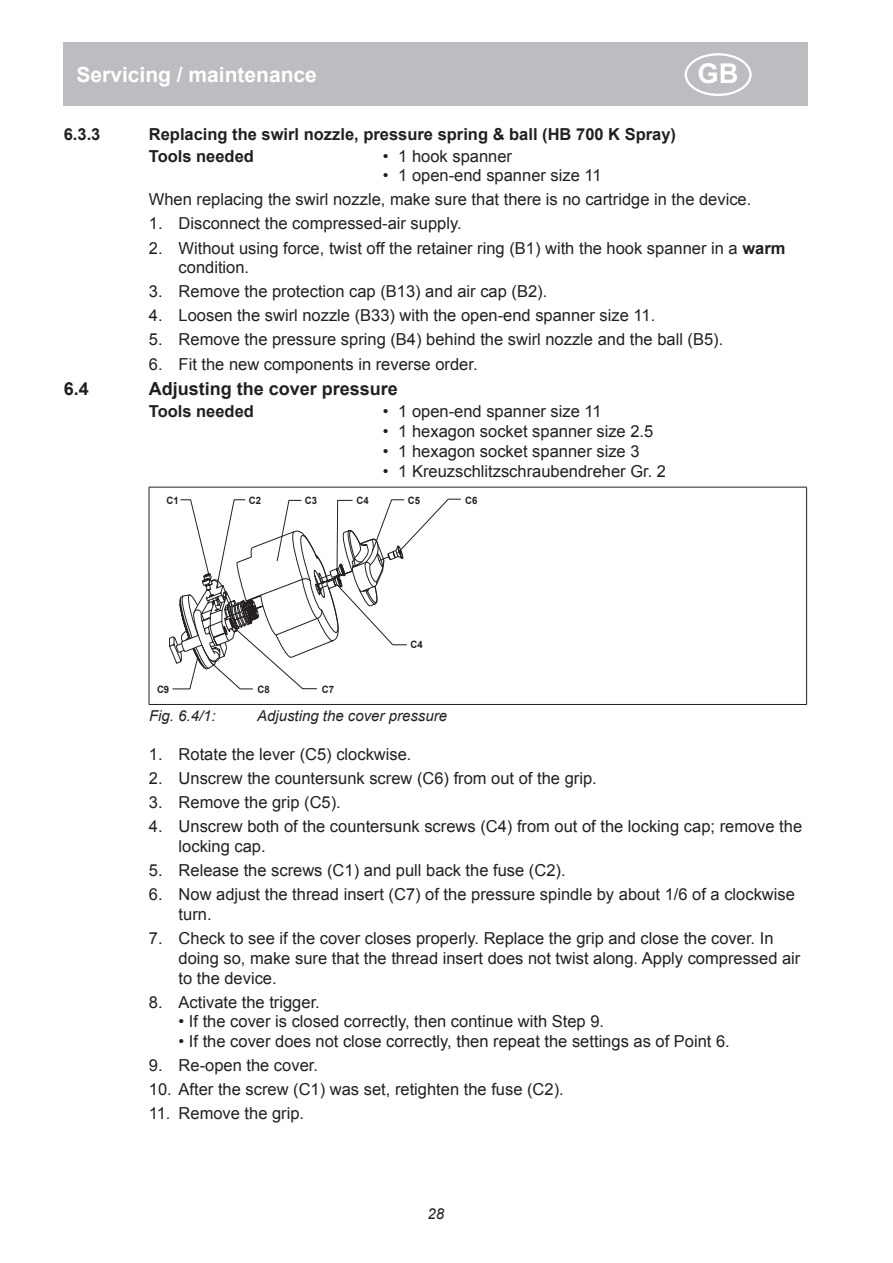
<style>
.page{position:relative;width:893px;height:1263px;background:#fff}
.page>*{position:absolute;margin:0;border:0;box-sizing:border-box;transform-origin:0 0}
.t1{font:700 27.3px "Arial";color:#fff}
.t2{font:700 21px "Arial";color:#fff}
.t3{font:700 18px "Arial";color:#231f20}
.t4{font:16.5px/19.8px "Arial";color:#231f20}
.t5{font:700 16.5px/21.9px "Arial";color:#231f20}
.t6{font:italic 15px "Arial";color:#231f20}
.t7{font:700 10.05px "Arial";color:#231f20;scale:.95 1}
.s1{font-weight:700}
</style>
<div class="page">
<div style="left:64px;top:43px;width:744px;height:63px;background:#bcbdc0"></div>
<hr style="left:149px;top:487px;width:658px;height:1px;background:#231f20">
<hr style="left:149px;top:487px;width:1px;height:217px;background:#231f20">
<hr style="left:806px;top:487px;width:1px;height:217px;background:#231f20">
<hr style="left:149px;top:704px;width:658px;height:1px;background:#231f20">
<svg style="left:169px;top:499px;width:238px;height:190px"></svg>
<div style="left:685px;top:53px;width:67px;height:43px;border:2px solid #fff;border-radius:50%"></div>
<p class="t2" style="left:77px;top:61px;width:242px">Servicing / maintenance</p>
<h1 class="t1" style="left:698px;top:59px;width:43px">GB</h1>
<p class="t5" style="left:64px;top:123px;width:38px">6.3.3</p>
<p class="t5" style="left:149px;top:123px;width:529px">Replacing the swirl nozzle, pressure spring &amp; ball (HB 700 K Spray)<br>Tools needed</p>
<p class="t4" style="left:383px;top:146px;width:131px">• 1 hook spanner</p>
<p class="t4" style="left:149px;top:164px;width:604px;line-height:24px;text-indent:234px">• 1 open-end spanner size 11<br>When replacing the swirl nozzle, make sure that there is no cartridge in the device.</p>
<p class="t4" style="left:149px;top:214px;width:314px">1. Disconnect the compressed-air supply.</p>
<p class="t4" style="left:179px;top:238px;width:608px;text-indent:-30px">2. Without using force, twist off the retainer ring (B1) with the hook spanner in a <span class="s1">warm </span>condition.</p>
<p class="t4" style="left:149px;top:282px;width:400px">3. Remove the protection cap (B13) and air cap (B2).</p>
<p class="t4" style="left:149px;top:306px;width:508px">4. Loosen the swirl nozzle (B33) with the open-end spanner size 11.</p>
<p class="t4" style="left:149px;top:330px;width:576px">5. Remove the pressure spring (B4) behind the swirl nozzle and the ball (B5).</p>
<p class="t4" style="left:149px;top:354px;width:330px">6. Fit the new components in reverse order.</p>
<p class="t3" style="left:64px;top:377px;width:27px">6.4</p>
<p class="t3" style="left:149px;top:377px;width:251px">Adjusting the cover pressure</p>
<p class="t5" style="left:149px;top:401px;width:107px">Tools needed</p>
<p class="t4" style="left:383px;top:402px;width:220px">• 1 open-end spanner size 11</p>
<p class="t4" style="left:383px;top:422px;width:272px">• 1 hexagon socket spanner size 2.5</p>
<p class="t4" style="left:383px;top:441px;width:258px">• 1 hexagon socket spanner size 3</p>
<p class="t4" style="left:383px;top:461px;width:285px">• 1 Kreuzschlitzschraubendreher Gr. 2</p>
<p class="t7" style="left:166px;top:495px;width:14px">C1</p>
<p class="t7" style="left:249px;top:495px;width:14px">C2</p>
<p class="t7" style="left:305px;top:495px;width:14px">C3</p>
<p class="t7" style="left:357px;top:495px;width:14px">C4</p>
<p class="t7" style="left:408px;top:495px;width:14px">C5</p>
<p class="t7" style="left:465px;top:495px;width:14px">C6</p>
<p class="t7" style="left:411px;top:639px;width:14px">C4</p>
<p class="t7" style="left:157px;top:684px;width:14px">C9</p>
<p class="t7" style="left:257px;top:684px;width:14px">C8</p>
<p class="t7" style="left:322px;top:684px;width:14px">C7</p>
<p class="t6" style="left:149px;top:706px;width:68px">Fig. 6.4/1:</p>
<p class="t6" style="left:257px;top:706px;width:192px">Adjusting the cover pressure</p>
<p class="t4" style="left:149px;top:744px;width:264px">1. Rotate the lever (C5) clockwise.</p>
<p class="t4" style="left:149px;top:768px;width:449px">2. Unscrew the countersunk screw (C6) from out of the grip.</p>
<p class="t4" style="left:149px;top:792px;width:194px">3. Remove the grip (C5).</p>
<p class="t4" style="left:179px;top:817px;width:625px;text-indent:-30px">4. Unscrew both of the countersunk screws (C4) from out of the locking cap; remove the locking cap.</p>
<p class="t4" style="left:149px;top:860px;width:418px">5. Release the screws (C1) and pull back the fuse (C2).</p>
<p class="t4" style="left:179px;top:884px;width:618px;text-indent:-30px">6. Now adjust the thread insert (C7) of the pressure spindle by about 1/6 of a clockwise turn.</p>
<p class="t4" style="left:179px;top:928px;width:623px;text-indent:-30px">7. Check to see if the cover closes properly. Replace the grip and close the cover. In doing so, make sure that the thread insert does not twist along. Apply compressed air to the device.</p>
<p class="t4" style="left:149px;top:992px;width:173px">8. Activate the trigger.</p>
<p class="t4" style="left:179px;top:1012px;width:427px">• If the cover is closed correctly, then continue with Step 9.</p>
<p class="t4" style="left:179px;top:1032px;width:553px">• If the cover does not close correctly, then repeat the settings as of Point 6.</p>
<p class="t4" style="left:149px;top:1056px;width:171px">9. Re-open the cover.</p>
<p class="t4" style="left:149px;top:1080px;width:416px">10. After the screw (C1) was set, retighten the fuse (C2).</p>
<p class="t4" style="left:149px;top:1104px;width:157px">11. Remove the grip.</p>
<p class="t6" style="left:427px;top:1204px;width:18px">28</p>
</div>
